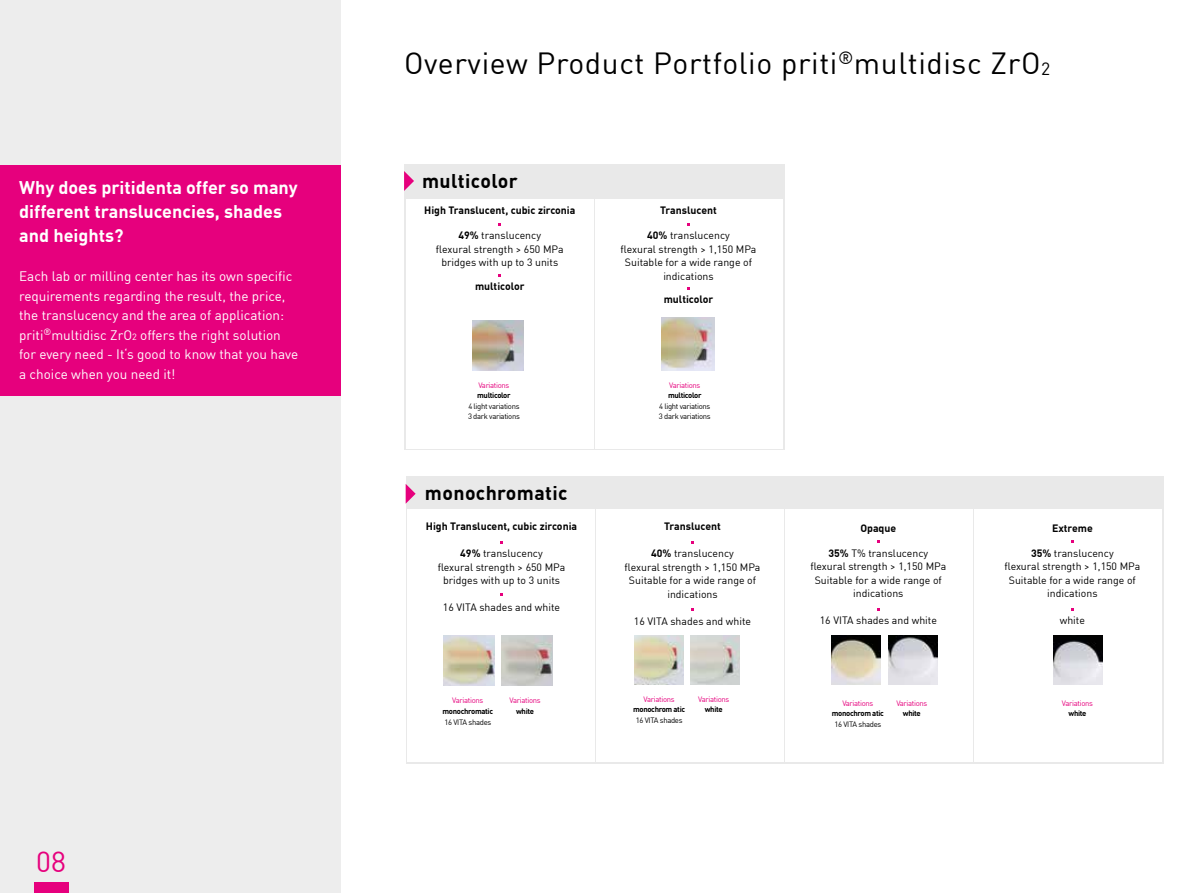
<style>
.page{position:relative;width:1191px;height:893px;background:#fff}
.page>*{position:absolute;margin:0;border:0;box-sizing:border-box;transform-origin:0 0}
.t1{font:30px "DIN Offc Pro";letter-spacing:.02em;color:#000}
.t2{font:28.5px "DIN Offc Pro";color:#e6007d}
.t3{font:700 19.5px "DIN Offc Pro";letter-spacing:.02em;color:#000}
.t4{font:700 18px/24px "DIN Offc Pro";color:#fff}
.t5{font:13.5px/19.5px "DIN Offc Pro";color:#fff}
.t6{font:10.5px/13.5px "DIN Offc Pro";color:#000;text-align:center}
.t7{font:700 10.5px "DIN Offc Pro";color:#000}
.t8{font:7.65px/10.5px "DIN Offc Pro";letter-spacing:-.04em;color:#000}
.t9{font:7.65px "DIN Offc Pro";letter-spacing:-.04em;color:#e6007d}
.t10{font:700 7.65px "DIN Offc Pro";letter-spacing:-.04em;color:#000}
.s1{font-size:9px}
.s2{font-size:17.55px}
.s3{font-weight:700}
</style>
<div class="page">
<div style="left:404px;top:164px;width:380px;height:286px;background:#e9e9e9"></div>
<div style="left:406px;top:476px;width:757px;height:287px;background:#e9e9e9"></div>
<div style="left:406px;top:199px;width:187px;height:249px;background:#fff"></div>
<div style="left:595px;top:199px;width:187px;height:249px;background:#fff"></div>
<div style="left:0;top:0;width:340px;height:893px;background:#ededed"></div>
<div style="left:0;top:165px;width:340px;height:230px;background:#e6007d"></div>
<div style="left:785px;top:509px;width:188px;height:253px;background:#fff"></div>
<div style="left:974px;top:509px;width:188px;height:253px;background:#fff"></div>
<div style="left:407px;top:509px;width:188px;height:253px;background:#fff"></div>
<div style="left:596px;top:509px;width:188px;height:253px;background:#fff"></div>
<img style="left:888px;top:635px;width:49px;height:49px">
<img style="left:1053px;top:635px;width:49px;height:49px">
<img style="left:831px;top:635px;width:49px;height:49px">
<img style="left:473px;top:320px;width:50px;height:51px">
<img style="left:690px;top:635px;width:49px;height:49px">
<img style="left:634px;top:635px;width:49px;height:49px">
<img style="left:502px;top:635px;width:50px;height:51px">
<img style="left:444px;top:635px;width:50px;height:51px">
<img style="left:661px;top:317px;width:53px;height:53px">
<svg style="left:404px;top:171px;width:10px;height:20px"></svg>
<svg style="left:406px;top:484px;width:9px;height:20px"></svg>
<div style="left:34px;top:882px;width:34px;height:11px;background:#e6007d"></div>
<h3 class="t4" style="left:19px;top:173px;width:280px">Why does pritidenta offer so many different translucencies, shades and heights?</h3>
<p class="t5" style="left:19px;top:265px;width:280px">Each lab or milling center has its own specific requirements regarding the result, the price, the translucency and the area of application: priti<sup>®</sup>multidisc ZrO<span class="s1">2</span> offers the right solution for every need - It‘s good to know that you have a choice when you need it!</p>
<h2 class="t2" style="left:36px;top:839px;width:31px">08</h2>
<h1 class="t1" style="left:404px;top:40px;width:647px">Overview Product Portfolio priti<sup>®</sup>multidisc ZrO<span class="s2">2</span></h1>
<h3 class="t3" style="left:422px;top:165px;width:97px">multicolor</h3>
<p class="t7" style="left:424px;top:202px;width:153px">High Translucent, cubic zirconia</p>
<p class="t6" style="left:436px;top:228px;width:129px"><span class="s3">49%</span> translucency<br>flexural strength &gt; 650 MPa bridges with up to 3 units</p>
<p class="t7" style="left:475px;top:277px;width:51px">multicolor</p>
<p class="t7" style="left:660px;top:202px;width:58px">Translucent</p>
<p class="t6" style="left:620px;top:228px;width:137px"><span class="s3">40%</span> translucency<br>flexural strength &gt; 1,150 MPa<br>Suitable for a wide range of indications</p>
<p class="t7" style="left:663px;top:290px;width:51px">multicolor</p>
<p class="t9" style="left:478px;top:379px;width:33px">Variations</p>
<p class="t10" style="left:477px;top:389px;width:35px">multicolor</p>
<p class="t8" style="left:468px;top:400px;width:53px">4 light variations<br>3 dark variations</p>
<p class="t9" style="left:669px;top:379px;width:33px">Variations</p>
<p class="t10" style="left:668px;top:389px;width:35px">multicolor</p>
<p class="t8" style="left:659px;top:400px;width:53px">4 light variations<br>3 dark variations</p>
<h3 class="t3" style="left:425px;top:477px;width:144px">monochromatic</h3>
<p class="t7" style="left:426px;top:517px;width:153px">High Translucent, cubic zirconia</p>
<p class="t6" style="left:438px;top:545px;width:129px"><span class="s3">49%</span> translucency<br>flexural strength &gt; 650 MPa bridges with up to 3 units</p>
<p class="t6" style="left:443px;top:599px;width:119px">16 VITA shades and white</p>
<p class="t7" style="left:664px;top:517px;width:58px">Translucent</p>
<p class="t6" style="left:624px;top:545px;width:137px"><span class="s3">40%</span> translucency<br>flexural strength &gt; 1,150 MPa<br>Suitable for a wide range of indications</p>
<p class="t6" style="left:634px;top:613px;width:119px">16 VITA shades and white</p>
<p class="t7" style="left:860px;top:519px;width:37px">Opaque</p>
<p class="t6" style="left:810px;top:545px;width:137px"><span class="s3">35%</span> T% translucency flexural strength &gt; 1,150 MPa<br>Suitable for a wide range of indications</p>
<p class="t6" style="left:819px;top:613px;width:119px">16 VITA shades and white</p>
<p class="t7" style="left:1052px;top:519px;width:42px">Extreme</p>
<p class="t6" style="left:1004px;top:545px;width:137px"><span class="s3">35%</span> translucency<br>flexural strength &gt; 1,150 MPa<br>Suitable for a wide range of indications</p>
<p class="t6" style="left:1059px;top:613px;width:27px">white</p>
<p class="t9" style="left:452px;top:695px;width:33px">Variations</p>
<p class="t10" style="left:442px;top:705px;width:52px">monochromatic</p>
<p class="t8" style="left:444px;top:716px;width:48px">16 VITA shades</p>
<p class="t9" style="left:509px;top:695px;width:33px">Variations</p>
<p class="t10" style="left:516px;top:705px;width:19px">white</p>
<p class="t9" style="left:643px;top:693px;width:33px">Variations</p>
<p class="t10" style="left:633px;top:703px;width:54px">monochrom atic</p>
<p class="t8" style="left:635px;top:714px;width:48px">16 VITA shades</p>
<p class="t9" style="left:698px;top:693px;width:33px">Variations</p>
<p class="t10" style="left:705px;top:703px;width:19px">white</p>
<p class="t9" style="left:842px;top:697px;width:33px">Variations</p>
<p class="t10" style="left:831px;top:707px;width:54px">monochrom atic</p>
<p class="t8" style="left:834px;top:718px;width:48px">16 VITA shades</p>
<p class="t9" style="left:896px;top:697px;width:33px">Variations</p>
<p class="t10" style="left:903px;top:707px;width:19px">white</p>
<p class="t9" style="left:1062px;top:697px;width:33px">Variations</p>
<p class="t10" style="left:1068px;top:707px;width:19px">white</p>
</div>
